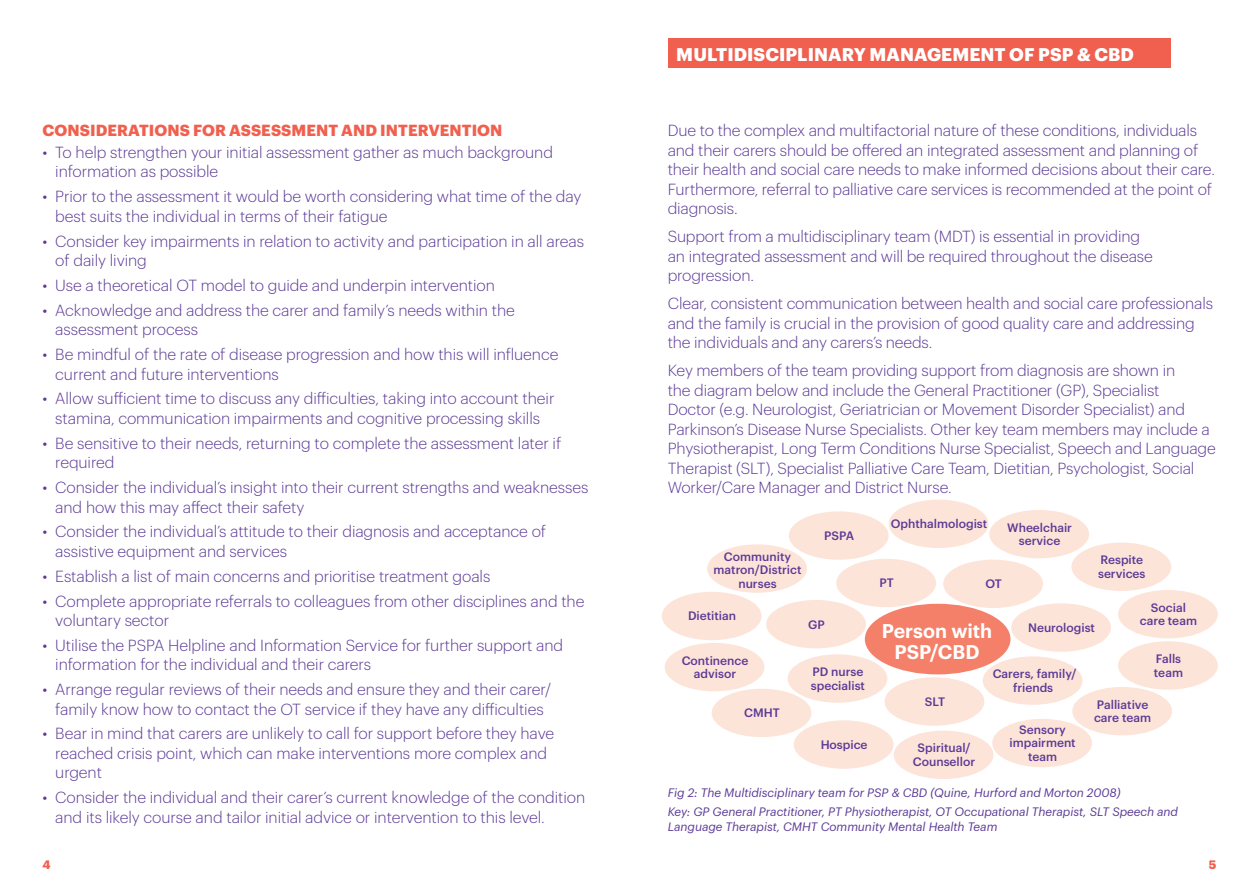
<style>
.page{position:relative;width:1259px;height:893px;background:#fff}
.page>*{position:absolute;margin:0;border:0;box-sizing:border-box;transform-origin:0 0}
.t1{font:600 19.5px/21px "Graphik";color:#fff;text-align:center}
.t2{font:700 18px "Graphik";letter-spacing:.005em;color:#fff}
.t3{font:300 15.75px/19.5px "Graphik";letter-spacing:-.005em;color:#5c3a96}
.t4{font:700 15.75px "Graphik";letter-spacing:.005em;color:#f15f4e}
.t5{font:500 12px/13.5px "Graphik";color:#5c3a96;text-align:center}
.t6{font:italic 12px/19.2px "Graphik";letter-spacing:-.005em;color:#5c3a96}
.t7{font:700 12px "Graphik";color:#f15f4e}
</style>
<div class="page">
<div style="left:668px;top:38px;width:502px;height:30px;background:#f15f4e"></div>
<div style="left:888px;top:500px;width:100px;height:48px;background:#fde4d9;border-radius:50%"></div>
<div style="left:789px;top:511px;width:99px;height:49px;background:#fde4d9;border-radius:50%"></div>
<div style="left:707px;top:544px;width:100px;height:49px;background:#fde4d9;border-radius:50%"></div>
<div style="left:662px;top:592px;width:99px;height:48px;background:#fde4d9;border-radius:50%"></div>
<div style="left:664px;top:643px;width:100px;height:48px;background:#fde4d9;border-radius:50%"></div>
<div style="left:711px;top:689px;width:100px;height:48px;background:#fde4d9;border-radius:50%"></div>
<div style="left:794px;top:720px;width:99px;height:49px;background:#fde4d9;border-radius:50%"></div>
<div style="left:992px;top:719px;width:100px;height:48px;background:#fde4d9;border-radius:50%"></div>
<div style="left:1072px;top:687px;width:100px;height:48px;background:#fde4d9;border-radius:50%"></div>
<div style="left:1118px;top:641px;width:99px;height:49px;background:#fde4d9;border-radius:50%"></div>
<div style="left:1118px;top:590px;width:99px;height:48px;background:#fde4d9;border-radius:50%"></div>
<div style="left:1071px;top:543px;width:100px;height:48px;background:#fde4d9;border-radius:50%"></div>
<div style="left:989px;top:510px;width:100px;height:48px;background:#fde4d9;border-radius:50%"></div>
<div style="left:836px;top:559px;width:100px;height:48px;background:#fde4d9;border-radius:50%"></div>
<div style="left:766px;top:600px;width:100px;height:48px;background:#fde4d9;border-radius:50%"></div>
<div style="left:787px;top:654px;width:100px;height:49px;background:#fde4d9;border-radius:50%"></div>
<div style="left:943px;top:560px;width:100px;height:48px;background:#fde4d9;border-radius:50%"></div>
<div style="left:884px;top:677px;width:100px;height:49px;background:#fde4d9;border-radius:50%"></div>
<div style="left:982px;top:656px;width:100px;height:49px;background:#fde4d9;border-radius:50%"></div>
<div style="left:1011px;top:603px;width:100px;height:49px;background:#fde4d9;border-radius:50%"></div>
<div style="left:893px;top:731px;width:100px;height:48px;background:#fde4d9;border-radius:50%"></div>
<div style="left:865px;top:604px;width:145px;height:70px;background:#f48069;border-radius:50%"></div>
<p class="t4" style="left:43px;top:118px;width:461px">CONSIDERATIONS FOR ASSESSMENT AND INTERVENTION</p>
<p class="t3" style="left:55px;top:141px;width:499px;text-indent:-13px">• To help strengthen your initial assessment gather as much background information as possible</p>
<p class="t3" style="left:55px;top:186px;width:527px;text-indent:-13px">• Prior to the assessment it would be worth considering what time of the day best suits the individual in terms of their fatigue</p>
<p class="t3" style="left:55px;top:230px;width:530px;text-indent:-13px">• Consider key impairments in relation to activity and participation in all areas of daily living</p>
<p class="t3" style="left:43px;top:274px;width:454px">• Use a theoretical OT model to guide and underpin intervention</p>
<p class="t3" style="left:55px;top:299px;width:461px;text-indent:-13px">• Acknowledge and address the carer and family’s needs within the assessment process</p>
<p class="t3" style="left:55px;top:343px;width:505px;text-indent:-13px">• Be mindful of the rate of disease progression and how this will influence current and future interventions</p>
<p class="t3" style="left:43px;top:388px;width:513px;text-align:center">• Allow sufficient time to discuss any difficulties, taking into account their stamina, communication impairments and cognitive processing skills</p>
<p class="t3" style="left:55px;top:432px;width:507px;text-indent:-13px">• Be sensitive to their needs, returning to complete the assessment later if required</p>
<p class="t3" style="left:55px;top:476px;width:535px;text-indent:-13px">• Consider the individual’s insight into their current strengths and weaknesses and how this may affect their safety</p>
<p class="t3" style="left:55px;top:521px;width:492px;text-indent:-13px">• Consider the individual’s attitude to their diagnosis and acceptance of assistive equipment and services</p>
<p class="t3" style="left:43px;top:565px;width:449px">• Establish a list of main concerns and prioritise treatment goals</p>
<p class="t3" style="left:55px;top:590px;width:530px;text-indent:-13px">• Complete appropriate referrals to colleagues from other disciplines and the voluntary sector</p>
<p class="t3" style="left:55px;top:634px;width:509px;text-indent:-13px">• Utilise the PSPA Helpline and Information Service for further support and information for the individual and their carers</p>
<p class="t3" style="left:43px;top:678px;width:510px;text-align:center">• Arrange regular reviews of their needs and ensure they and their carer/ family know how to contact the OT service if they have any difficulties</p>
<p class="t3" style="left:55px;top:723px;width:500px;text-indent:-13px">• Bear in mind that carers are unlikely to call for support before they have reached crisis point, which can make interventions more complex and urgent</p>
<p class="t3" style="left:55px;top:787px;width:531px;text-indent:-13px">• Consider the individual and their carer’s current knowledge of the condition and its likely course and tailor initial advice or intervention to this level.</p>
<p class="t2" style="left:676px;top:40px;width:459px">MULTIDISCIPLINARY MANAGEMENT OF PSP &amp; CBD</p>
<p class="t3" style="left:668px;top:120px;width:549px">Due to the complex and multifactorial nature of these conditions, individuals and their carers should be offered an integrated assessment and planning of their health and social care needs to make informed decisions about their care.<br>Furthermore, referral to palliative care services is recommended at the point of diagnosis.</p>
<p class="t3" style="left:668px;top:226px;width:486px">Support from a multidisciplinary team (MDT) is essential in providing an integrated assessment and will be required throughout the disease progression.</p>
<p class="t3" style="left:668px;top:293px;width:547px">Clear, consistent communication between health and social care professionals and the family is crucial in the provision of good quality care and addressing the individuals and any carers’s needs.</p>
<p class="t3" style="left:668px;top:360px;width:549px">Key members of the team providing support from diagnosis are shown in<br>the diagram below and include the General Practitioner (GP), Specialist<br>Doctor (e.g. Neurologist, Geriatrician or Movement Disorder Specialist) and Parkinson’s Disease Nurse Specialists. Other key team members may include a Physiotherapist, Long Term Conditions Nurse Specialist, Speech and Language Therapist (SLT), Specialist Palliative Care Team, Dietitian, Psychologist, Social Worker/Care Manager and District Nurse.</p>
<p class="t5" style="left:824px;top:528px;width:32px">PSPA</p>
<p class="t5" style="left:713px;top:549px;width:89px">Community matron/District nurses</p>
<p class="t5" style="left:688px;top:608px;width:50px">Dietitian</p>
<p class="t5" style="left:681px;top:653px;width:68px">Continence advisor</p>
<p class="t5" style="left:744px;top:705px;width:37px">CMHT</p>
<p class="t5" style="left:808px;top:616px;width:18px">GP</p>
<p class="t5" style="left:811px;top:664px;width:56px;text-align:left">PD nurse specialist</p>
<p class="t5" style="left:820px;top:737px;width:48px">Hospice</p>
<p class="t5" style="left:891px;top:516px;width:98px">Ophthalmologist</p>
<p class="t5" style="left:1007px;top:520px;width:66px">Wheelchair service</p>
<p class="t5" style="left:879px;top:575px;width:16px">PT</p>
<p class="t5" style="left:985px;top:576px;width:18px">OT</p>
<p class="t5" style="left:1098px;top:552px;width:49px;text-align:left">Respite services</p>
<p class="t1" style="left:882px;top:618px;width:112px">Person with<br>PSP/CBD</p>
<p class="t5" style="left:1028px;top:620px;width:68px">Neurologist</p>
<p class="t5" style="left:992px;top:666px;width:85px">Carers, family/ friends</p>
<p class="t5" style="left:1139px;top:600px;width:59px">Social care team</p>
<p class="t5" style="left:1154px;top:651px;width:31px;text-align:left">Falls team</p>
<p class="t5" style="left:924px;top:694px;width:22px">SLT</p>
<p class="t5" style="left:913px;top:740px;width:64px">Spiritual/<br>Counsellor</p>
<p class="t5" style="left:1009px;top:722px;width:68px">Sensory impairment team</p>
<p class="t5" style="left:1094px;top:697px;width:59px;text-align:left">Palliative care team</p>
<p class="t6" style="left:668px;top:782px;width:512px">Fig 2: The Multidisciplinary team for PSP &amp; CBD (Quine, Hurford and Morton 2008)<br>Key: GP General Practitioner, PT Physiotherapist, OT Occupational Therapist, SLT Speech and</p>
<p class="t6" style="left:668px;top:816px;width:331px">Language Therapist, CMHT Community Mental Health Team</p>
<p class="t7" style="left:43px;top:855px;width:10px">4</p>
<p class="t7" style="left:1208px;top:855px;width:9px">5</p>
</div>
